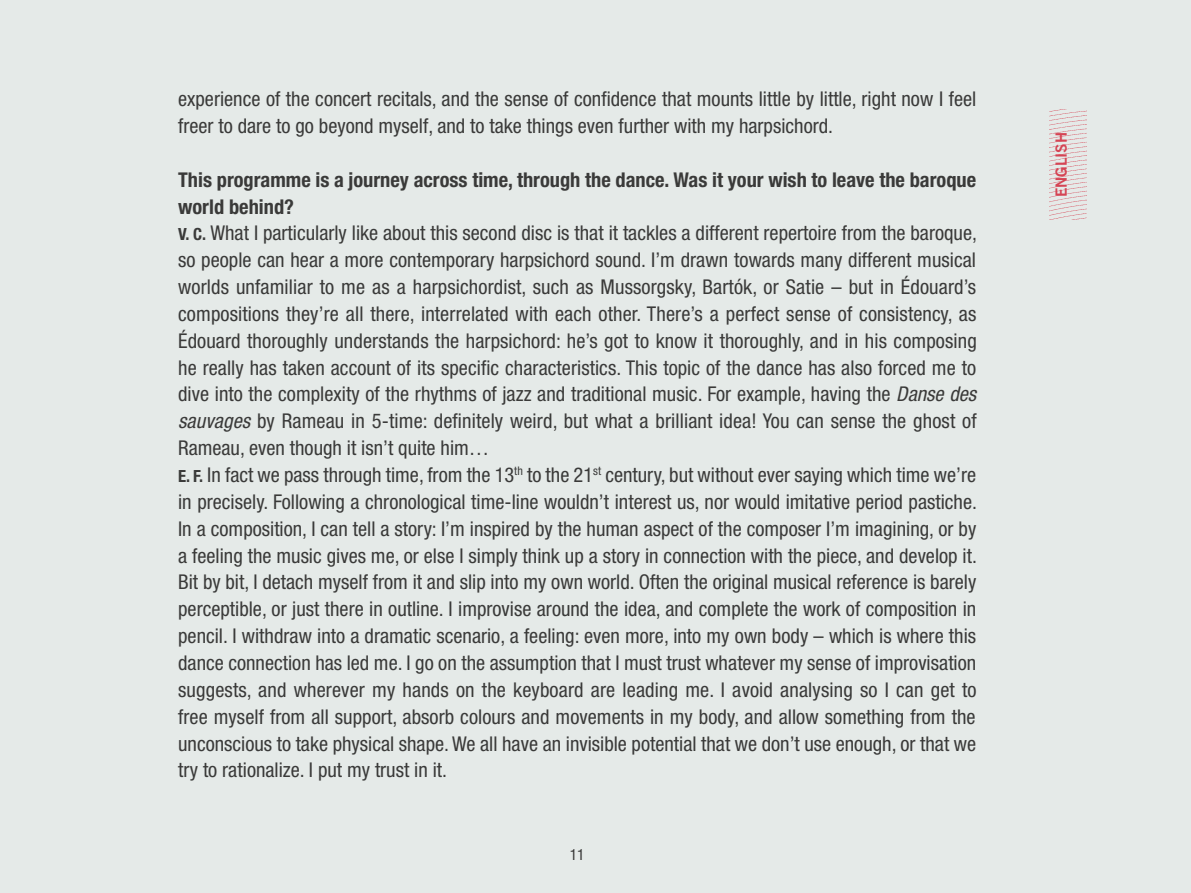
<style>
.page{position:relative;width:1191px;height:893px;background:#e5eae8}
.page>*{position:absolute;margin:0;border:0;box-sizing:border-box;transform-origin:0 0}
.t1{font:condensed 20.4px/26.8px "Helvetica Neue";color:#3a3a39}
.t2{font:15.45px "Trade Gothic Bold Two";color:#d54454}
.t3{font:condensed 15.45px "Helvetica Neue";color:#3a3a39}
.s1{font-weight:700}
.s2{font-weight:700;font-size:16.8px}
.s3{font-style:italic}
</style>
<div class="page">
<img style="left:1049px;top:110px;width:37px;height:110px">
<p class="t1" style="left:178px;top:85px;width:799px">experience of the concert recitals, and the sense of confidence that mounts little by little, right now I feel freer to dare to go beyond myself, and to take things even further with my harpsichord.</p>
<p class="t1" style="left:178px;top:166px;width:800px"><span class="s1">This programme is a journey across time, through the dance. Was it your wish to leave the baroque world behind?<br></span><span class="s2">V. C.</span> What I particularly like about this second disc is that it tackles a different repertoire from the baroque, so people can hear a more contemporary harpsichord sound. I’m drawn towards many different musical worlds unfamiliar to me as a harpsichordist, such as Mussorgsky, Bartók, or Satie – but in Édouard’s compositions they’re all there, interrelated with each other. There’s a perfect sense of consistency, as Édouard thoroughly understands the harpsichord: he’s got to know it thoroughly, and in his composing he really has taken account of its specific characteristics. This topic of the dance has also forced me to dive into the complexity of the rhythms of jazz and traditional music. For example, having the <span class="s3">Danse des sauvages</span> by Rameau in 5-time: definitely weird, but what a brilliant idea! You can sense the ghost of Rameau, even though it isn’t quite him…<br><span class="s2">E. F.</span> In fact we pass through time, from the 13<sup>th</sup> to the 21<sup>st</sup> century, but without ever saying which time we’re in precisely. Following a chronological time-line wouldn’t interest us, nor would imitative period pastiche.<br>In a composition, I can tell a story: I’m inspired by the human aspect of the composer I’m imagining, or by a feeling the music gives me, or else I simply think up a story in connection with the piece, and develop it.<br>Bit by bit, I detach myself from it and slip into my own world. Often the original musical reference is barely perceptible, or just there in outline. I improvise around the idea, and complete the work of composition in pencil. I withdraw into a dramatic scenario, a feeling: even more, into my own body – which is where this dance connection has led me. I go on the assumption that I must trust whatever my sense of improvisation suggests, and wherever my hands on the keyboard are leading me. I avoid analysing so I can get to free myself from all support, absorb colours and movements in my body, and allow something from the unconscious to take physical shape. We all have an invisible potential that we don’t use enough, or that we try to rationalize. I put my trust in it.</p>
<p class="t3" style="left:570px;top:846px;width:16px">11</p>
<p class="t2" style="left:1051px;top:197px;width:67px;rotate:-90deg">ENGLISH</p>
</div>
